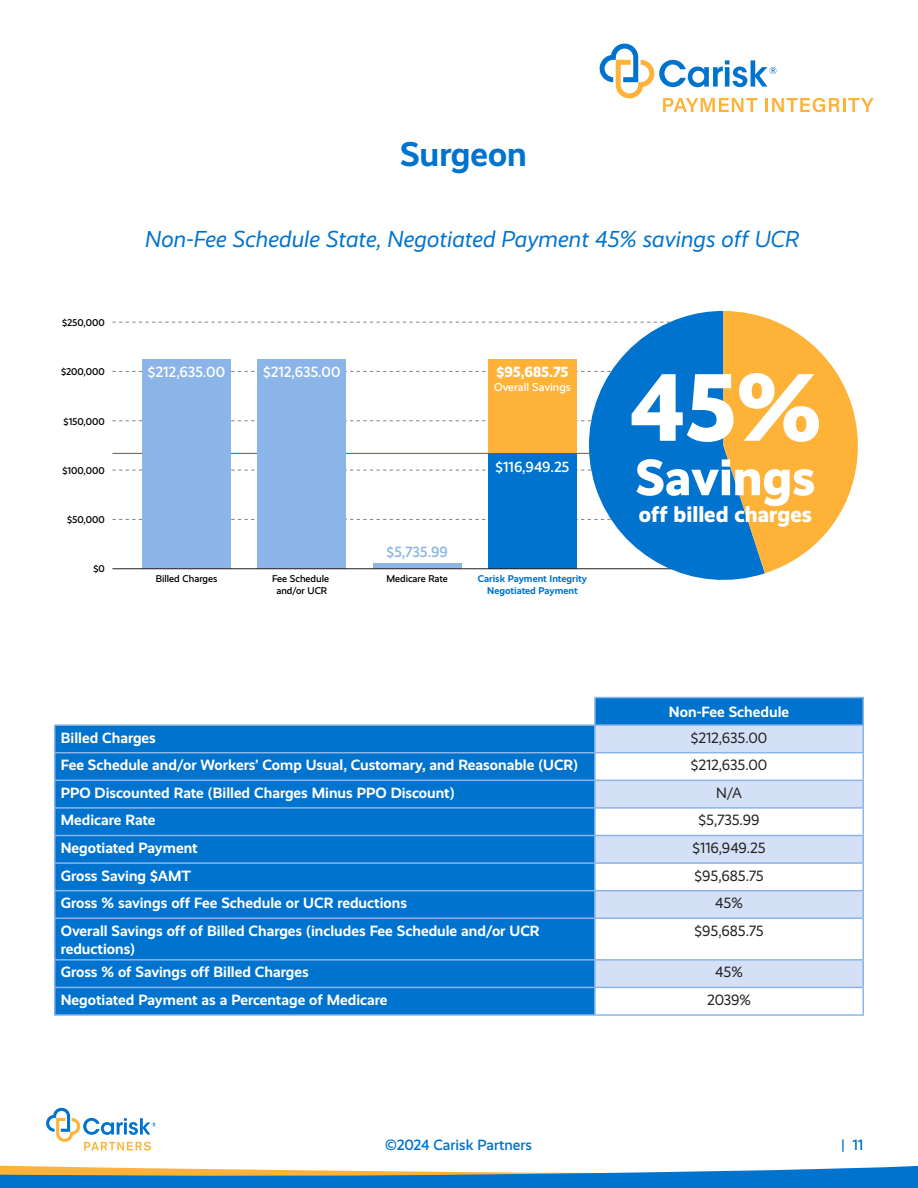
<style>
.page{position:relative;width:918px;height:1188px;background:#fff}
.page>*{position:absolute;margin:0;border:0;box-sizing:border-box;transform-origin:0 0}
.t1{font:800 96.6px "Realist";color:#fff}
.t2{font:800 51.45px "Realist";color:#fff}
.t3{font:700 34.5px "Realist";color:#0073ce}
.t4{font:italic 23.25px "Realist";color:#0073ce}
.t5{font:800 22.35px "Realist";color:#fff}
.t6{font:700 15px/18px "Realist";color:#fff}
.t7{font:15px "Realist";letter-spacing:-.005em;color:#231f20}
.t8{font:500 15px "Realist";color:#0073ce}
.t9{font:500 14.85px "Realist";letter-spacing:-.005em;color:#fff}
.t10{font:800 14.85px "Realist";letter-spacing:-.01em;color:#fff}
.t11{font:500 14.85px "Realist";color:#8bb5e8}
.t12{font:500 11.55px "Realist";color:#fff}
.t13{font:500 9.9px/11.9px "Realist";color:#000;text-align:center}
.t14{font:700 9.9px/11.9px "Realist";color:#0073ce;text-align:center}
</style>
<div class="page">
<svg style="left:0;top:1165px;width:918px;height:23px"></svg>
<svg style="left:46px;top:1108px;width:110px;height:43px"></svg>
<svg style="left:600px;top:44px;width:274px;height:68px"></svg>
<svg style="left:112px;top:519px;width:374px;height:1px"></svg>
<svg style="left:112px;top:470px;width:374px;height:1px"></svg>
<svg style="left:112px;top:421px;width:374px;height:1px"></svg>
<svg style="left:112px;top:371px;width:374px;height:1px"></svg>
<svg style="left:112px;top:322px;width:460px;height:1px"></svg>
<hr style="left:112px;top:453px;width:599px;height:1px;background:#0073ce">
<div style="left:488px;top:359px;width:89px;height:210px;background:#ffb238"></div>
<div style="left:488px;top:453px;width:89px;height:116px;background:#0073ce"></div>
<div style="left:373px;top:563px;width:89px;height:6px;background:#8bb5e8"></div>
<div style="left:257px;top:359px;width:89px;height:210px;background:#8bb5e8"></div>
<div style="left:142px;top:359px;width:89px;height:210px;background:#8bb5e8"></div>
<hr style="left:112px;top:568px;width:599px;height:1px;background:#231f20">
<svg style="left:573px;top:311px;width:192px;height:269px;fill:#0073ce"></svg>
<svg style="left:723px;top:311px;width:135px;height:262px"></svg>
<div style="left:595px;top:698px;width:268px;height:27px;background:#0073ce"></div>
<div style="left:56px;top:726px;width:538px;height:288px;background:#0073ce"></div>
<svg style="left:596px;top:726px;width:266px;height:261px;fill:#d4e0f6"></svg>
<hr style="left:594px;top:697px;width:270px;height:1px;background:#8bb5e8">
<hr style="left:594px;top:698px;width:2px;height:26px;background:#8bb5e8">
<hr style="left:862px;top:698px;width:2px;height:26px;background:#8bb5e8">
<hr style="left:54px;top:724px;width:541px;height:2px;background:#8bb5e8">
<hr style="left:54px;top:726px;width:2px;height:26px;background:#8bb5e8">
<hr style="left:595px;top:724px;width:269px;height:2px;background:#8bb5e8">
<hr style="left:594px;top:726px;width:2px;height:26px;background:#8bb5e8">
<hr style="left:862px;top:726px;width:2px;height:26px;background:#8bb5e8">
<hr style="left:54px;top:752px;width:541px;height:1px;background:#8bb5e8">
<hr style="left:54px;top:753px;width:2px;height:27px;background:#8bb5e8">
<hr style="left:595px;top:752px;width:269px;height:1px;background:#8bb5e8">
<hr style="left:594px;top:753px;width:2px;height:27px;background:#8bb5e8">
<hr style="left:862px;top:753px;width:2px;height:27px;background:#8bb5e8">
<hr style="left:54px;top:780px;width:541px;height:1px;background:#8bb5e8">
<hr style="left:54px;top:781px;width:2px;height:26px;background:#8bb5e8">
<hr style="left:595px;top:780px;width:269px;height:1px;background:#8bb5e8">
<hr style="left:594px;top:781px;width:2px;height:26px;background:#8bb5e8">
<hr style="left:862px;top:781px;width:2px;height:26px;background:#8bb5e8">
<hr style="left:595px;top:807px;width:269px;height:2px;background:#8bb5e8">
<hr style="left:594px;top:809px;width:2px;height:26px;background:#8bb5e8">
<hr style="left:862px;top:809px;width:2px;height:26px;background:#8bb5e8">
<hr style="left:54px;top:836px;width:2px;height:26px;background:#8bb5e8">
<hr style="left:595px;top:835px;width:269px;height:1px;background:#8bb5e8">
<hr style="left:594px;top:836px;width:2px;height:26px;background:#8bb5e8">
<hr style="left:862px;top:836px;width:2px;height:26px;background:#8bb5e8">
<hr style="left:595px;top:862px;width:269px;height:2px;background:#8bb5e8">
<hr style="left:594px;top:864px;width:2px;height:26px;background:#8bb5e8">
<hr style="left:862px;top:864px;width:2px;height:26px;background:#8bb5e8">
<hr style="left:54px;top:891px;width:2px;height:27px;background:#8bb5e8">
<hr style="left:595px;top:890px;width:269px;height:1px;background:#8bb5e8">
<hr style="left:594px;top:891px;width:2px;height:27px;background:#8bb5e8">
<hr style="left:862px;top:891px;width:2px;height:27px;background:#8bb5e8">
<hr style="left:595px;top:918px;width:269px;height:1px;background:#8bb5e8">
<hr style="left:594px;top:919px;width:2px;height:40px;background:#8bb5e8">
<hr style="left:862px;top:919px;width:2px;height:40px;background:#8bb5e8">
<hr style="left:54px;top:961px;width:2px;height:26px;background:#8bb5e8">
<hr style="left:595px;top:959px;width:269px;height:2px;background:#8bb5e8">
<hr style="left:594px;top:961px;width:2px;height:26px;background:#8bb5e8">
<hr style="left:862px;top:961px;width:2px;height:26px;background:#8bb5e8">
<hr style="left:595px;top:987px;width:269px;height:1px;background:#8bb5e8">
<hr style="left:594px;top:988px;width:2px;height:26px;background:#8bb5e8">
<hr style="left:862px;top:988px;width:2px;height:26px;background:#8bb5e8">
<hr style="left:595px;top:1014px;width:269px;height:2px;background:#8bb5e8">
<hr style="left:54px;top:807px;width:541px;height:2px;background:#8bb5e8">
<hr style="left:54px;top:809px;width:2px;height:26px;background:#8bb5e8">
<hr style="left:54px;top:835px;width:541px;height:1px;background:#8bb5e8">
<hr style="left:54px;top:862px;width:541px;height:2px;background:#8bb5e8">
<hr style="left:54px;top:864px;width:2px;height:26px;background:#8bb5e8">
<hr style="left:54px;top:890px;width:541px;height:1px;background:#8bb5e8">
<hr style="left:54px;top:918px;width:541px;height:1px;background:#8bb5e8">
<hr style="left:54px;top:919px;width:2px;height:40px;background:#8bb5e8">
<hr style="left:54px;top:959px;width:541px;height:2px;background:#8bb5e8">
<hr style="left:54px;top:987px;width:541px;height:1px;background:#8bb5e8">
<hr style="left:54px;top:988px;width:2px;height:26px;background:#8bb5e8">
<hr style="left:54px;top:1014px;width:541px;height:2px;background:#8bb5e8">
<p class="t3" style="left:400px;top:134px;width:128px">Surgeon</p>
<p class="t13" style="left:62px;top:317px;width:44px">$250,000</p>
<p class="t13" style="left:61px;top:366px;width:45px">$200,000</p>
<p class="t13" style="left:64px;top:415px;width:43px">$150,000</p>
<p class="t13" style="left:62px;top:465px;width:44px">$100,000</p>
<p class="t13" style="left:67px;top:514px;width:39px">$50,000</p>
<p class="t13" style="left:93px;top:563px;width:13px">$0</p>
<p class="t4" style="left:145px;top:226px;width:656px">Non-Fee Schedule State, Negotiated Payment 45% savings off UCR</p>
<p class="t9" style="left:148px;top:364px;width:79px">$212,635.00</p>
<p class="t9" style="left:263px;top:364px;width:79px">$212,635.00</p>
<p class="t11" style="left:386px;top:544px;width:63px">$5,735.99</p>
<p class="t10" style="left:497px;top:363px;width:73px">$95,685.75</p>
<p class="t12" style="left:494px;top:380px;width:78px">Overall Savings</p>
<p class="t9" style="left:496px;top:458px;width:75px">$116,949.25</p>
<p class="t13" style="left:156px;top:573px;width:63px">Billed Charges</p>
<p class="t13" style="left:272px;top:573px;width:59px">Fee Schedule and/or UCR</p>
<p class="t13" style="left:386px;top:573px;width:63px">Medicare Rate</p>
<p class="t14" style="left:478px;top:573px;width:111px">Carisk Payment Integrity<br>Negotiated Payment</p>
<p class="t1" style="left:630px;top:350px;width:193px">45%</p>
<p class="t2" style="left:635px;top:447px;width:181px">Savings</p>
<p class="t5" style="left:639px;top:501px;width:175px">off billed charges</p>
<p class="t6" style="left:669px;top:703px;width:122px">Non-Fee Schedule</p>
<p class="t6" style="left:61px;top:729px;width:97px">Billed Charges</p>
<p class="t7" style="left:691px;top:729px;width:78px">$212,635.00</p>
<p class="t6" style="left:61px;top:756px;width:519px">Fee Schedule and/or Workers’ Comp Usual, Customary, and Reasonable (UCR)</p>
<p class="t7" style="left:691px;top:757px;width:78px">$212,635.00</p>
<p class="t6" style="left:61px;top:784px;width:395px">PPO Discounted Rate (Billed Charges Minus PPO Discount)</p>
<p class="t7" style="left:716px;top:784px;width:27px">N/A</p>
<p class="t6" style="left:61px;top:811px;width:96px">Medicare Rate</p>
<p class="t7" style="left:699px;top:812px;width:62px">$5,735.99</p>
<p class="t6" style="left:61px;top:839px;width:138px">Negotiated Payment</p>
<p class="t7" style="left:693px;top:839px;width:75px">$116,949.25</p>
<p class="t6" style="left:61px;top:867px;width:132px">Gross Saving $AMT</p>
<p class="t7" style="left:695px;top:867px;width:71px">$95,685.75</p>
<p class="t6" style="left:61px;top:894px;width:348px">Gross % savings off Fee Schedule or UCR reductions</p>
<p class="t7" style="left:715px;top:895px;width:29px">45%</p>
<p class="t6" style="left:61px;top:922px;width:481px">Overall Savings off of Billed Charges (includes Fee Schedule and/or UCR reductions)</p>
<p class="t7" style="left:695px;top:922px;width:71px">$95,685.75</p>
<p class="t6" style="left:61px;top:963px;width:249px">Gross % of Savings off Billed Charges</p>
<p class="t7" style="left:715px;top:964px;width:29px">45%</p>
<p class="t6" style="left:61px;top:991px;width:328px">Negotiated Payment as a Percentage of Medicare</p>
<p class="t7" style="left:707px;top:991px;width:45px">2039%</p>
<p class="t8" style="left:385px;top:1136px;width:148px">©2024 Carisk Partners</p>
<p class="t8" style="left:841px;top:1136px;width:24px">| 11</p>
</div>
